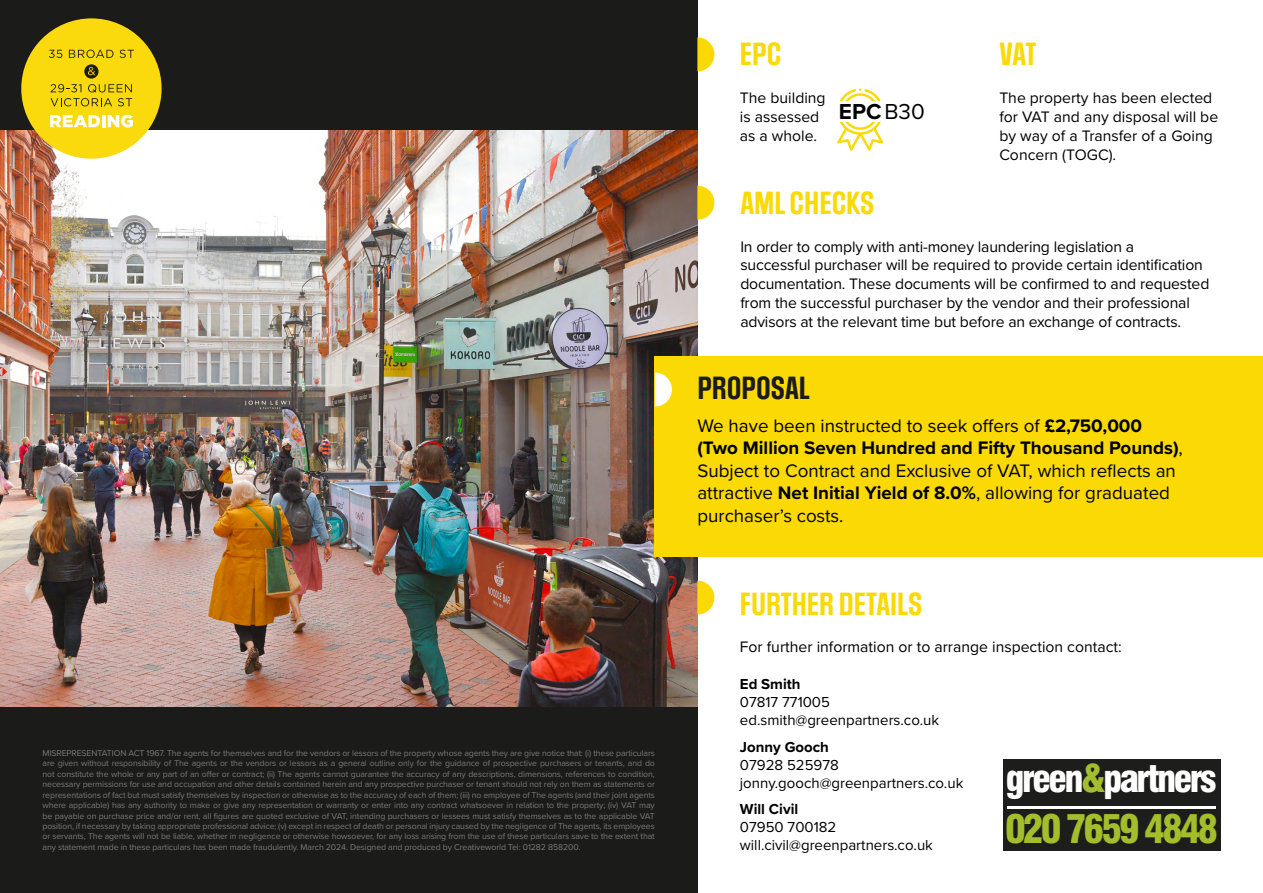
<style>
.page{position:relative;width:1263px;height:893px;background:#fff}
.page>*{position:absolute;margin:0;border:0;box-sizing:border-box;transform-origin:0 0}
.t1{font:900 condensed 38.85px "Swiss 721 BT";letter-spacing:-.08em;color:#a3be2b}
.t2{font:900 condensed 37.2px "Swiss 721 BT";letter-spacing:-.07em;color:#fff}
.t3{font:600 27px "Social Gothic";color:#fad905}
.t4{font:600 27px "Social Gothic";color:#1b1b1a}
.t5{font:700 22.5px "Proxima Nova";color:#000}
.t6{font:18.75px/22.5px "Proxima Nova";color:#000}
.t7{font:15.75px/18.9px "Proxima Nova";letter-spacing:-.01em;color:#000}
.t8{font:15px/18px "Proxima Nova";color:#000}
.t9{font:700 15px "Proxima Nova";color:#000}
.t10{font:8.7px/10.5px "Proxima Nova";letter-spacing:-.01em;color:#797979;text-align:justify}
.s1{font-weight:400}
.s2{font-weight:700}
.s3{color:#a2bd30}
</style>
<div class="page">
<div style="left:0;top:0;width:697px;height:893px;background:#1b1b1a"></div>
<img style="left:0;top:131px;width:697px;height:575px">
<div style="left:21px;top:18px;width:141px;height:141px;background:#fada0c;border-radius:50%"></div>
<svg style="left:84px;top:64px;width:15px;height:15px"></svg>
<svg style="left:49px;top:50px;width:13px;height:8px"></svg>
<svg style="left:69px;top:50px;width:45px;height:8px"></svg>
<svg style="left:120px;top:50px;width:14px;height:8px"></svg>
<svg style="left:88px;top:67px;width:7px;height:8px"></svg>
<svg style="left:50px;top:84px;width:82px;height:22px"></svg>
<svg style="left:50px;top:115px;width:83px;height:12px"></svg>
<svg style="left:697px;top:37px;width:17px;height:34px"></svg>
<svg style="left:697px;top:186px;width:17px;height:34px"></svg>
<div style="left:655px;top:356px;width:608px;height:200px;background:#fad905"></div>
<svg style="left:655px;top:372px;width:17px;height:35px"></svg>
<div style="left:1003px;top:759px;width:217px;height:91px;background:#1d1d1b"></div>
<hr style="left:1007px;top:806px;width:209px;height:2px;background:#fff">
<svg style="left:697px;top:581px;width:17px;height:34px"></svg>
<svg style="left:837px;top:88px;width:46px;height:63px"></svg>
<div style="left:834px;top:101px;width:53px;height:21px;background:#fff"></div>
<p class="t10" style="left:43px;top:747px;width:614px">MISREPRESENTATION ACT 1967. The agents for themselves and for the vendors or lessors of the property whose agents they are give notice that: (i) these particulars are given without responsibility of The agents or the vendors or lessors as a general outline only for the guidance of prospective purchasers or tenants, and do not constitute the whole or any part of an offer or contract; (ii) The agents cannot guarantee the accuracy of any descriptions, dimensions, references to condition, necessary permissions for use and occupation and other details contained herein and any prospective purchaser or tenant should not rely on them as statements or representations of fact but must satisfy themselves by inspection or otherwise as to the accuracy of each of them; (iii) no employee of The agents (and their joint agents where applicable) has any authority to make or give any representation or warranty or enter into any contract whatsoever in relation to the property; (iv) VAT may be payable on purchase price and/or rent, all figures are quoted exclusive of VAT, intending purchasers or lessees must satisfy themselves as to the applicable VAT position, if necessary by taking appropriate professional advice; (v) except in respect of death or personal injury caused by the negligence of The agents, its employees or servants, The agents will not be liable, whether in negligence or otherwise howsoever, for any loss arising from the use of these particulars save to the extent that any statement made in these particulars has been made fraudulently. March 2024. Designed and produced by Creativeworld Tel: 01282 858200.</p>
<h3 class="t3" style="left:740px;top:37px;width:43px">EPC</h3>
<h3 class="t7" style="left:740px;top:88px;width:87px">The building is assessed as a whole.</h3>
<h3 class="t5" style="left:839px;top:95px;width:87px">EPC<span class="s1">B30</span></h3>
<h3 class="t3" style="left:999px;top:37px;width:39px">VAT</h3>
<h3 class="t7" style="left:999px;top:88px;width:220px">The property has been elected for VAT and any disposal will be by way of a Transfer of a Going<br>Concern (TOGC).</h3>
<h3 class="t3" style="left:740px;top:185px;width:135px">AML CHECKS</h3>
<p class="t7" style="left:740px;top:236px;width:470px">In order to comply with anti-money laundering legislation a<br>successful purchaser will be required to provide certain identification documentation. These documents will be confirmed to and requested from the successful purchaser by the vendor and their professional advisors at the relevant time but before an exchange of contracts.</p>
<h3 class="t4" style="left:697px;top:371px;width:114px">PROPOSAL</h3>
<p class="t6" style="left:697px;top:413px;width:487px">We have been instructed to seek offers of <span class="s2">£2,750,000 (Two Million Seven Hundred and Fifty Thousand Pounds)</span>, Subject to Contract and Exclusive of VAT, which reflects an attractive <span class="s2">Net Initial Yield of 8.0%</span>, allowing for graduated purchaser’s costs.</p>
<h3 class="t3" style="left:740px;top:586px;width:184px">FURTHER DETAILS</h3>
<h3 class="t7" style="left:740px;top:637px;width:383px">For further information or to arrange inspection contact:</h3>
<h3 class="t9" style="left:740px;top:673px;width:62px">Ed Smith</h3>
<h3 class="t8" style="left:740px;top:693px;width:201px">07817 771005 ed.smith@greenpartners.co.uk</h3>
<h3 class="t9" style="left:740px;top:736px;width:91px">Jonny Gooch</h3>
<h3 class="t8" style="left:740px;top:755px;width:225px">07928 525978 jonny.gooch@greenpartners.co.uk</h3>
<h3 class="t9" style="left:740px;top:798px;width:60px">Will Civil</h3>
<h3 class="t8" style="left:740px;top:818px;width:195px">07950 700182 will.civil@greenpartners.co.uk</h3>
<h2 class="t2" style="left:1006px;top:756px;width:212px">green<span class="s3">&amp;</span>partners</h2>
<h1 class="t1" style="left:1005px;top:806px;width:215px">020 7659 4848</h1>
</div>
